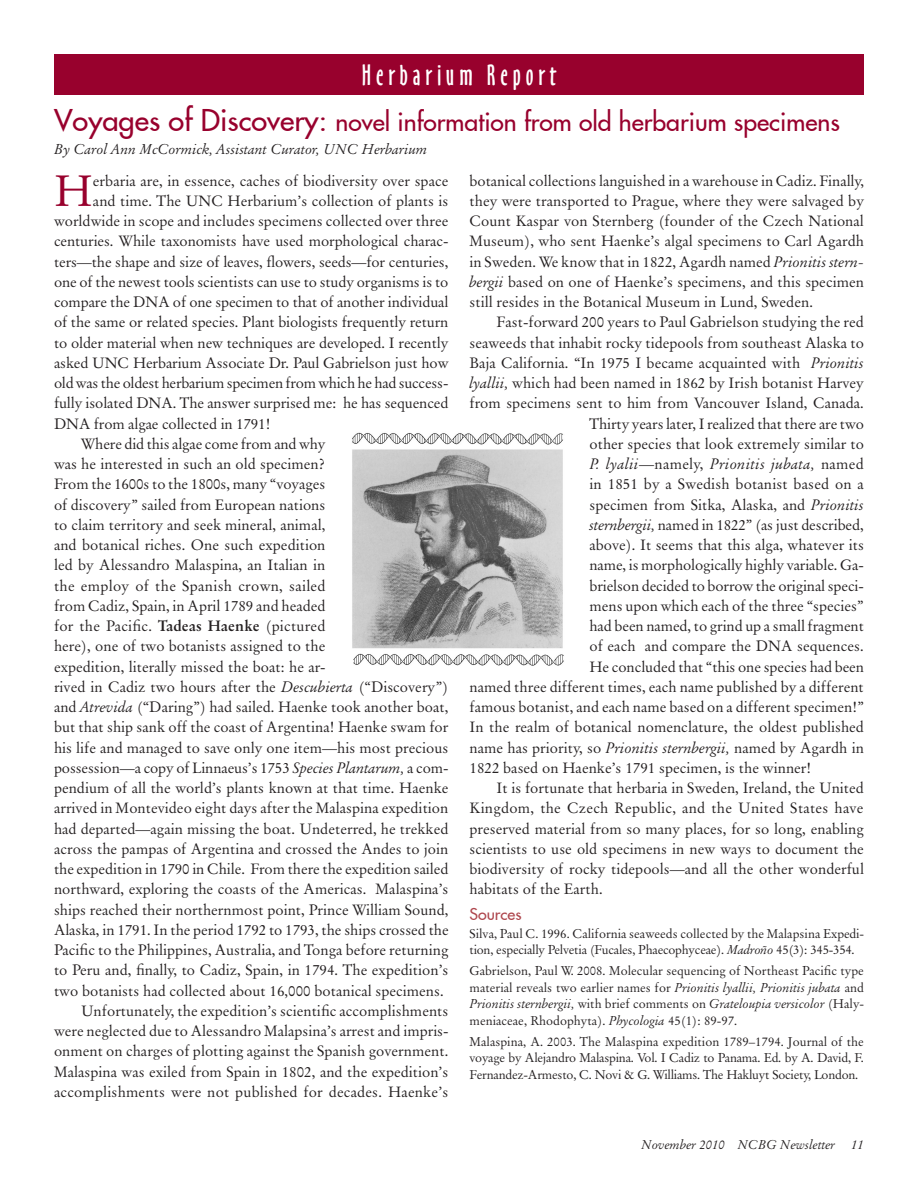
<style>
.page{position:relative;width:918px;height:1188px;background:#fff}
.page>*{position:absolute;margin:0;border:0;box-sizing:border-box;transform-origin:0 0}
.BT{font:44.1px "Original Garamond BT";color:#98012d}
.t1{font:27px "Oz Handicraft BT";letter-spacing:.18em;color:#fff}
.head_1{font:25.5px "Fusi Normal";color:#98012d}
.head2a{font:16.5px "Fusi Normal";color:#af484f}
.BT-2{font:15px/20.2px "Original Garamond BT";color:#231f20;text-align:justify}
.BT-3{font:15px "Original Garamond BT";letter-spacing:-.02em;color:#231f20}
.BT-4{font:italic 15px "Original Garamond BT";letter-spacing:.02em;color:#231f20}
.byline{font:italic 14.25px "Original Garamond BT";color:#231f20}
.BT-5{font:12.75px/16.5px "Original Garamond BT";letter-spacing:-.01em;color:#231f20;text-align:justify}
.t2{font:italic 12.75px "Original Garamond BT";color:#231f20}
.s1{font-size:30px}
.s2{font-style:italic}
.s3{font-style:normal}
.s4{font-weight:700}
</style>
<div class="page">
<div style="left:54px;top:54px;width:810px;height:40px;background:#98012d"></div>
<img style="left:352px;top:432px;width:212px;height:234px">
<p class="t1" style="left:362px;top:60px;width:196px">Herbarium Report</p>
<p class="head_1" style="left:54px;top:105px;width:788px"><span class="s1">Voyages of Discovery:</span> novel information from old herbarium specimens</p>
<p class="byline" style="left:54px;top:140px;width:375px">By Carol Ann McCormick, Assistant Curator, UNC Herbarium</p>
<p class="BT" style="left:54px;top:164px;width:40px">H</p>
<p class="BT-2" style="left:93px;top:170px;width:357px">erbaria are, in essence, caches of biodiversity over space</p>
<p class="BT-2" style="left:470px;top:170px;width:396px">botanical collections languished in a warehouse in Cadiz. Finally, they were transported to Prague, where they were salvaged by Count Kaspar von Sternberg (founder of the Czech National Museum), who sent Haenke’s algal specimens to Carl Agardh in Sweden. We know that in 1822, Agardh named <span class="s2">Prionitis stern&shy;bergii</span> based on one of Haenke’s specimens, and this specimen still resides in the Botanical Museum in Lund, Sweden.</p>
<p class="BT-2" style="left:496px;top:312px;width:369px">Fast-forward 200 years to Paul Gabrielson studying the red</p>
<p class="BT-2" style="left:470px;top:332px;width:396px">seaweeds that inhabit rocky tidepools from southeast Alaska to</p>
<p class="BT-2" style="left:470px;top:353px;width:396px">Baja California. “In 1975 I became acquainted with <span class="s2">Prionitis</span></p>
<p class="BT-2" style="left:470px;top:373px;width:396px"><span class="s2">lyallii,</span> which had been named in 1862 by Irish botanist Harvey</p>
<p class="BT-2" style="left:470px;top:393px;width:396px">from specimens sent to him from Vancouver Island, Canada.</p>
<p class="BT-2" style="left:590px;top:413px;width:276px">Thirty years later, I realized that there are two</p>
<p class="BT-2" style="left:590px;top:434px;width:276px">other species that look extremely similar to</p>
<p class="BT-4" style="left:590px;top:455px;width:276px">P. lyalii<span class="s3">—namely,</span> Prionitis jubata, <span class="s3">named</span></p>
<p class="BT-2" style="left:590px;top:474px;width:276px">in 1851 by a Swedish botanist based on a</p>
<p class="BT-2" style="left:590px;top:494px;width:276px">specimen from Sitka, Alaska, and <span class="s2">Prionitis</span></p>
<p class="BT-2" style="left:590px;top:515px;width:276px"><span class="s2">sternbergii,</span> named in 1822” (as just described,</p>
<p class="BT-2" style="left:590px;top:535px;width:276px">above). It seems that this alga, whatever its</p>
<p class="BT-2" style="left:590px;top:555px;width:276px">name, is morphologically highly variable. Ga-</p>
<p class="BT-2" style="left:590px;top:575px;width:276px">brielson decided to borrow the original speci-</p>
<p class="BT-2" style="left:590px;top:596px;width:276px">mens upon which each of the three “species”</p>
<p class="BT-2" style="left:590px;top:616px;width:276px">had been named, to grind up a small fragment</p>
<p class="BT-2" style="left:590px;top:636px;width:276px">of each and compare the DNA sequences.</p>
<p class="BT-2" style="left:590px;top:656px;width:276px">He concluded that “this one species had been</p>
<p class="BT-2" style="left:470px;top:677px;width:396px">named three different times, each name published by a different</p>
<p class="BT-2" style="left:470px;top:697px;width:396px">famous botanist, and each name based on a different specimen!”</p>
<p class="BT-2" style="left:470px;top:717px;width:396px">In the realm of botanical nomenclature, the oldest published</p>
<p class="BT-2" style="left:470px;top:737px;width:396px">name has priority, so <span class="s2">Prionitis sternbergii,</span> named by Agardh in</p>
<p class="BT-2" style="left:470px;top:758px;width:344px">1822 based on Haenke’s 1791 specimen, is the winner!</p>
<p class="BT-2" style="left:470px;top:778px;width:396px;text-indent:27px">It is fortunate that herbaria in Sweden, Ireland, the United Kingdom, the Czech Republic, and the United States have preserved material from so many places, for so long, enabling scientists to use old specimens in new ways to document the biodiversity of rocky tidepools—and all the other wonderful habitats of the Earth.</p>
<p class="head2a" style="left:470px;top:903px;width:54px">Sources</p>
<p class="BT-5" style="left:470px;top:925px;width:396px">Silva, Paul C. 1996. California seaweeds collected by the Malapsina Expedi&shy;tion, especially Pelvetia (Fucales, Phaecophyceae). <span class="s2">Madroño</span> 45(3): 345-354.</p>
<p class="BT-5" style="left:470px;top:963px;width:396px">Gabrielson, Paul W. 2008. Molecular sequencing of Northeast Pacific type material reveals two earlier names for <span class="s2">Prionitis lyallii, Prionitis jubata</span> and <span class="s2">Prionitis sternbergii,</span> with brief comments on <span class="s2">Grateloupia versicolor</span> (Haly&shy;meniaceae, Rhodophyta). <span class="s2">Phycologia</span> 45(1): 89-97.</p>
<p class="BT-5" style="left:470px;top:1033px;width:396px">Malaspina, A. 2003. The Malaspina expedition 1789–1794. Journal of the voyage by Alejandro Malaspina. Vol. I Cadiz to Panama. Ed. by A. David, F.<br>Fernandez-Armesto, C. Novi &amp; G. Williams. The Hakluyt Society, London.</p>
<p class="BT-2" style="left:93px;top:191px;width:357px">and time. The UNC Herbarium’s collection of plants is</p>
<p class="BT-2" style="left:54px;top:211px;width:396px">worldwide in scope and includes specimens collected over three</p>
<p class="BT-2" style="left:54px;top:231px;width:396px">centuries. While taxonomists have used morphological charac-</p>
<p class="BT-2" style="left:54px;top:251px;width:396px">ters—the shape and size of leaves, flowers, seeds—for centuries,</p>
<p class="BT-2" style="left:54px;top:272px;width:396px">one of the newest tools scientists can use to study organisms is to</p>
<p class="BT-2" style="left:54px;top:292px;width:396px">compare the DNA of one specimen to that of another individual</p>
<p class="BT-2" style="left:54px;top:312px;width:396px">of the same or related species. Plant biologists frequently return</p>
<p class="BT-2" style="left:54px;top:332px;width:396px">to older material when new techniques are developed. I recently</p>
<p class="BT-2" style="left:54px;top:353px;width:396px">asked UNC Herbarium Associate Dr. Paul Gabrielson just how</p>
<p class="BT-3" style="left:54px;top:374px;width:396px">old was the oldest herbarium specimen from which he had success-</p>
<p class="BT-2" style="left:54px;top:393px;width:396px">fully isolated DNA. The answer surprised me: he has sequenced</p>
<p class="BT-2" style="left:54px;top:413px;width:218px">DNA from algae collected in 1791!</p>
<p class="BT-2" style="left:54px;top:434px;width:396px;text-align:left;text-indent:27px">Where did this algae come from and why<br>was he interested in such an old specimen?<br>From the 1600s to the 1800s, many “voyages<br>of discovery” sailed from European nations<br>to claim territory and seek mineral, animal,<br>and botanical riches. One such expedition<br>led by Alessandro Malaspina, an Italian in<br>the employ of the Spanish crown, sailed<br>from Cadiz, Spain, in April 1789 and headed<br>for the Pacific. <span class="s4">Tadeas Haenke</span> (pictured<br>here), one of two botanists assigned to the<br>expedition, literally missed the boat: he ar-<br>rived in Cadiz two hours after the <span class="s2">Descubierta</span> (“Discovery”) and <span class="s2">Atrevida</span> (“Daring”) had sailed. Haenke took another boat, but that ship sank off the coast of Argentina! Haenke swam for his life and managed to save only one item—his most precious possession—a copy of Linnaeus’s 1753 <span class="s2">Species Plantarum,</span> a com&shy;pendium of all the world’s plants known at that time. Haenke arrived in Montevideo eight days after the Malaspina expedition had departed—again missing the boat. Undeterred, he trekked across the pampas of Argentina and crossed the Andes to join the expedition in 1790 in Chile. From there the expedition sailed northward, exploring the coasts of the Americas. Malaspina’s ships reached their northernmost point, Prince William Sound, Alaska, in 1791. In the period 1792 to 1793, the ships crossed the Pacific to the Philippines, Australia, and Tonga before returning to Peru and, finally, to Cadiz, Spain, in 1794. The expedition’s two botanists had collected about 16,000 botanical specimens.</p>
<p class="BT-2" style="left:54px;top:1001px;width:396px;text-indent:27px">Unfortunately, the expedition’s scientific accomplishments were neglected due to Alessandro Malapsina’s arrest and impris&shy;onment on charges of plotting against the Spanish government.<br>Malaspina was exiled from Spain in 1802, and the expedition’s accomplishments were not published for decades. Haenke’s</p>
<p class="t2" style="left:642px;top:1136px;width:224px">November 2010 NCBG Newsletter 11</p>
</div>
